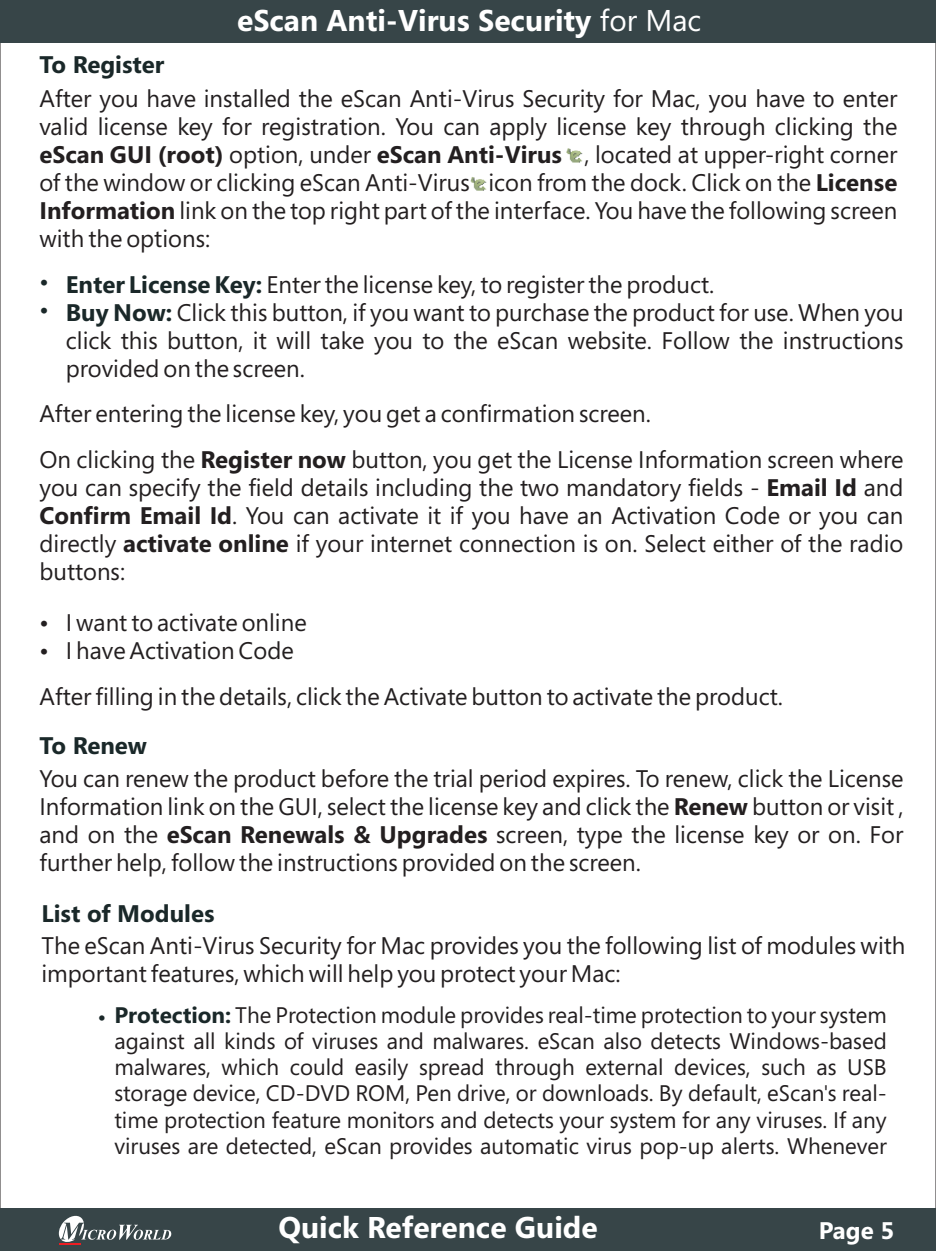
<style>
.page{position:relative;width:936px;height:1251px;background:#fff}
.page>*{position:absolute;margin:0;border:0;box-sizing:border-box;transform-origin:0 0}
.t1{font:700 30px "Segoe";color:#fff}
.t2{font:24px/27.9px "Segoe";color:#231f20}
.t3{font:700 24px "Segoe";color:#1a2829}
.t4{font:700 24px "Segoe";color:#fff}
.t5{font:22.5px/26.1px "Segoe";color:#231f20;text-align:justify}
.s1{font-weight:400}
.s2{font-weight:700}
.s3{font-weight:700;color:#1a2829}
</style>
<div class="page">
<div style="left:0;top:1208px;width:935px;height:42px;background:#374548"></div>
<svg style="left:58px;top:1215px;width:113px;height:27px"></svg>
<hr style="left:59px;top:1242px;width:22px;height:2px;background:#ee1d23">
<div style="left:0;top:0;width:935px;height:43px;background:#374548"></div>
<img style="left:470px;top:177px;width:17px;height:14px">
<img style="left:566px;top:148px;width:17px;height:15px">
<p class="t1" style="left:237px;top:8px;width:465px">eScan Anti-Virus Security <span class="s1">for Mac</span></p>
<p class="t3" style="left:39px;top:55px;width:126px">To Register</p>
<p class="t2" style="left:39px;top:87px;width:859px;text-align:justify">After you have installed the eScan Anti-Virus Security for Mac, you have to enter valid license key for registration. You can apply license key through clicking the <span class="s2">eScan GUI (root)</span> option, under <span class="s2">eScan Anti-Virus</span> , located at upper-right corner of the window or clicking eScan Anti-Virus icon from the dock. Click on the <span class="s2">License Information</span> link on the top right part of the interface. You have the following screen with the options:</p>
<p class="t2" style="left:66px;top:272px;width:839px"><span class="s3">Enter License Key:</span> Enter the license key, to register the product.<br><span class="s3">Buy Now:</span> Click this button, if you want to purchase the product for use. When you click this button, it will take you to the eScan website. Follow the instructions provided on the screen.</p>
<p class="t2" style="left:39px;top:393px;width:865px;line-height:45.3px">After entering the license key, you get a confirmation screen.<br>On clicking the <span class="s2">Register now</span> button, you get the License Information screen where</p>
<p class="t2" style="left:39px;top:475px;width:865px;text-align:justify">you can specify the field details including the two mandatory fields - <span class="s2">Email Id</span> and <span class="s2">Confirm Email Id</span>. You can activate it if you have an Activation Code or you can directly <span class="s2">activate online</span> if your internet connection is on. Select either of the radio buttons:</p>
<p class="t2" style="left:66px;top:611px;width:242px">I want to activate online<br>I have Activation Code</p>
<p class="t2" style="left:39px;top:684px;width:745px">After filling in the details, click the Activate button to activate the product.</p>
<p class="t3" style="left:39px;top:735px;width:109px">To Renew</p>
<p class="t2" style="left:39px;top:766px;width:865px;text-align:justify">You can renew the product before the trial period expires. To renew, click the License Information link on the GUI, select the license key and click the <span class="s2">Renew</span> button or visit , and on the <span class="s2">eScan Renewals &amp; Upgrades</span> screen, type the license key or on. For further help, follow the instructions provided on the screen.</p>
<p class="t3" style="left:41px;top:903px;width:175px">List of Modules</p>
<p class="t2" style="left:41px;top:933px;width:865px">The eScan Anti-Virus Security for Mac provides you the following list of modules with important features, which will help you protect your Mac:</p>
<p class="t5" style="left:114px;top:1003px;width:774px"><span class="s3">Protection:</span> The Protection module provides real-time protection to your system against all kinds of viruses and malwares. eScan also detects Windows-based malwares, which could easily spread through external devices, such as USB storage device, CD-DVD ROM, Pen drive, or downloads. By default, eScan's real&shy;time protection feature monitors and detects your system for any viruses. If any viruses are detected, eScan provides automatic virus pop-up alerts. Whenever</p>
<p class="t1" style="left:278px;top:1215px;width:321px">Quick Reference Guide</p>
<p class="t4" style="left:818px;top:1219px;width:77px">Page 5</p>
</div>
